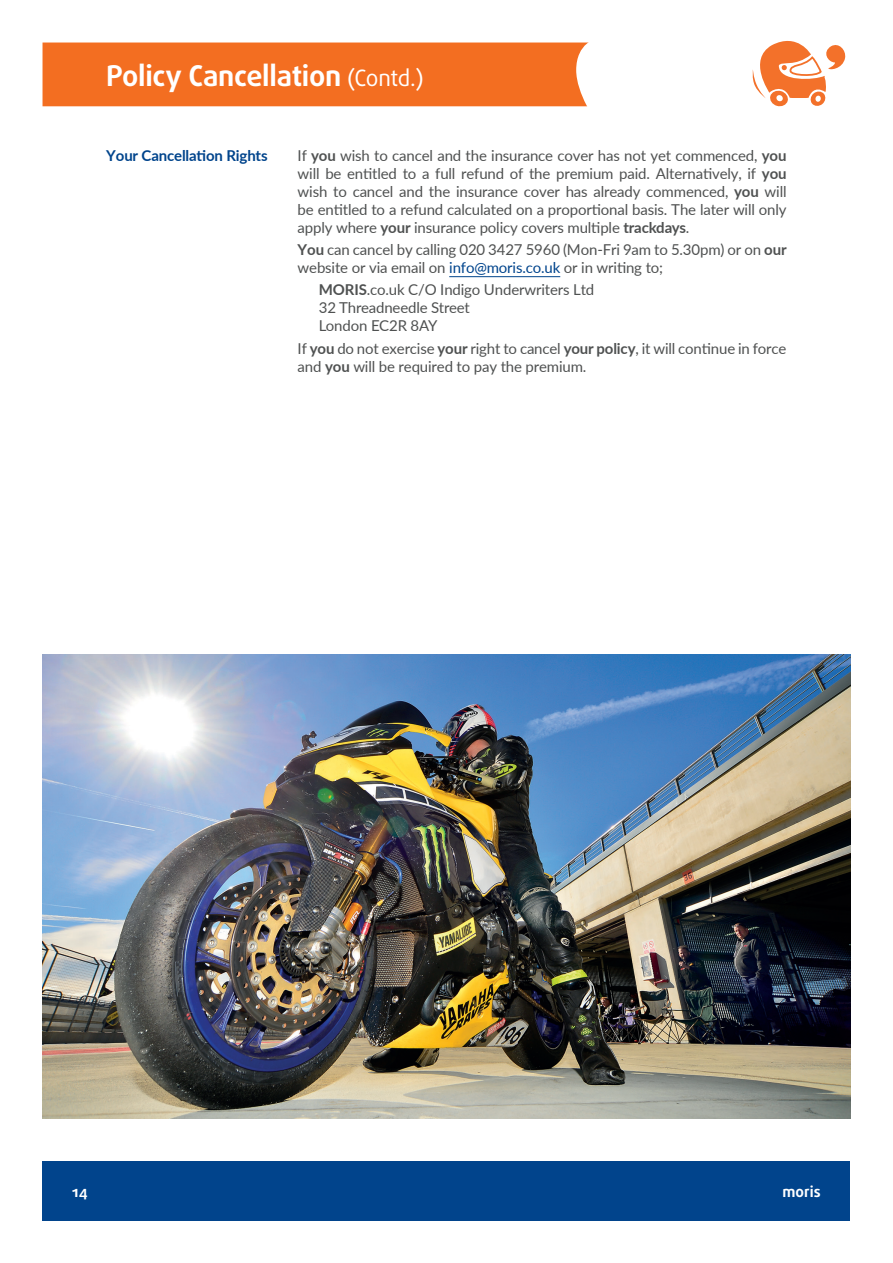
<style>
.page{position:relative;width:893px;height:1263px;background:#fff}
.page>*{position:absolute;margin:0;border:0;box-sizing:border-box;transform-origin:0 0}
.t1{font:700 28.5px "Daxline Pro";letter-spacing:-.01em;color:#fff}
.t2{font:15px/18px "Lato";letter-spacing:-.01em;color:#4f5151}
.t3{font:700 15px "Lato";letter-spacing:-.01em;color:#01448c}
.t4{font:700 15px "Daxline Pro";color:#fff}
.s1{font-weight:400;font-size:22.5px}
.s2{font-weight:700}
.s3{color:#01448c}
</style>
<div class="page">
<div style="left:43px;top:1161px;width:807px;height:59px;background:#01448c"></div>
<hr style="left:449px;top:276px;width:111px;height:1px;background:#01448c">
<svg style="left:753px;top:41px;width:92px;height:65px"></svg>
<img style="left:43px;top:655px;width:807px;height:463px">
<div style="left:43px;top:42px;width:546px;height:65px;background:#f36e21"></div>
<h1 class="t1" style="left:106px;top:58px;width:319px">Policy Cancellation <span class="s1">(Contd.)</span></h1>
<p class="t3" style="left:106px;top:144px;width:163px">Your Cancellation Rights</p>
<p class="t2" style="left:298px;top:146px;width:490px;text-align:justify">If <span class="s2">you</span> wish to cancel and the insurance cover has not yet commenced, <span class="s2">you </span>will be entitled to a full refund of the premium paid. Alternatively, if <span class="s2">you </span>wish to cancel and the insurance cover has already commenced, <span class="s2">you</span> will be entitled to a refund calculated on a proportional basis. The later will only apply where <span class="s2">your</span> insurance policy covers multiple <span class="s2">trackdays</span>.</p>
<p class="t2" style="left:298px;top:240px;width:490px"><span class="s2">You</span> can cancel by calling 020 3427 5960 (Mon-Fri 9am to 5.30pm) or on <span class="s2">our </span>website or via email on <span class="s3">info@moris.co.uk</span> or in writing to;</p>
<p class="t2" style="left:319px;top:280px;width:277px"><span class="s2">MORIS</span>.co.uk C/O Indigo Underwriters Ltd<br>32 Threadneedle Street<br>London EC2R 8AY</p>
<p class="t2" style="left:298px;top:339px;width:490px">If <span class="s2">you</span> do not exercise <span class="s2">your</span> right to cancel <span class="s2">your policy</span>, it will continue in force and <span class="s2">you</span> will be required to pay the premium.</p>
<p class="t4" style="left:72px;top:1182px;width:17px">14</p>
<p class="t4" style="left:783px;top:1182px;width:40px">moris</p>
</div>
